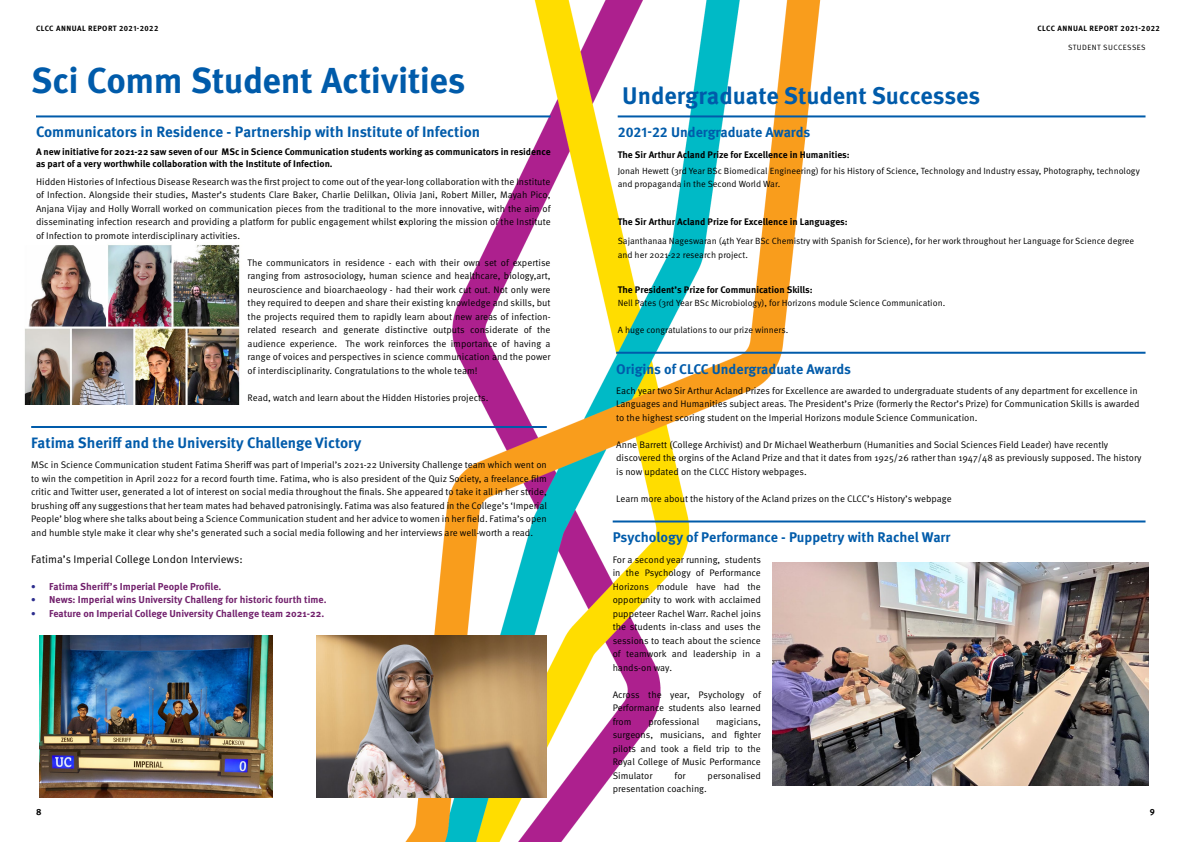
<style>
.page{position:relative;width:1191px;height:842px;background:#fff}
.page>*{position:absolute;margin:0;border:0;box-sizing:border-box;transform-origin:0 0}
.t1{font:700 36px "Meta OT";letter-spacing:-.01em;color:#005baa}
.t2{font:700 24px "Meta OT";letter-spacing:-.005em;color:#005baa}
.t3{font:700 15px "Meta OT";color:#005baa}
.t4{font:700 14px "Meta OT";color:#005baa}
.t5{font:11px "Meta OT Norm";color:#000}
.t6{font:700 10px "Meta OT";color:#72216d}
.t7{font:9.5px/13.5px "Meta OT Norm";color:#000;text-align:justify}
.t8{font:700 9.5px/11.4px "Meta OT";color:#000}
.t9{font:9px/13.5px "Meta OT Norm";color:#000}
.t10{font:700 9px "Meta OT";color:#000}
.t11{font:700 7.6px "Meta OT";letter-spacing:.05em;color:#000}
.t12{font:7.6px "Meta OT Norm";letter-spacing:.06em;color:#000}
.s1{font-family:"Meta OT";font-weight:700}
.s2{font-size:9.5px;color:#2d2e8e}
</style>
<div class="page">
<img style="left:396px;top:0;width:433px;height:842px">
<hr style="left:617px;top:115px;width:528px;height:2px;background:#005baa">
<hr style="left:616px;top:352px;width:529px;height:2px;background:#005baa">
<hr style="left:612px;top:520px;width:533px;height:2px;background:#005baa">
<img style="left:773px;top:563px;width:375px;height:222px">
<img style="left:24px;top:244px;width:216px;height:160px">
<hr style="left:36px;top:115px;width:514px;height:2px;background:#005baa">
<img style="left:317px;top:635px;width:230px;height:162px">
<img style="left:40px;top:636px;width:233px;height:161px">
<hr style="left:31px;top:426px;width:516px;height:2px;background:#005baa">
<p class="t11" style="left:36px;top:24px;width:124px">CLCC ANNUAL REPORT 2021-2022</p>
<p class="t11" style="left:1037px;top:24px;width:124px">CLCC ANNUAL REPORT 2021-2022</p>
<h1 class="t1" style="left:31px;top:58px;width:436px">Sci Comm Student Activities</h1>
<h3 class="t3" style="left:36px;top:123px;width:445px">Communicators in Residence - Partnership with Institute of Infection</h3>
<p class="t8" style="left:36px;top:146px;width:516px">A new initiative for 2021-22 saw seven of our MSc in Science Communication students working as communicators in residence as part of a very worthwhile collaboration with the Institute of Infection.</p>
<p class="t7" style="left:36px;top:175px;width:516px">Hidden Histories of Infectious Disease Research was the first project to come out of the year-long collaboration with the Institute of Infection. Alongside their studies, Master’s students Clare Baker, Charlie Delilkan, Olivia Jani, Robert Miller, Mayah Pico, Anjana Vijay and Holly Worrall worked on communication pieces from the traditional to the more innovative, with the aim of disseminating infection research and providing a platform for public engagement whilst <span class="s1">e</span>xploring the mission of the Institute of Infection to promote interdisciplinary activities.</p>
<p class="t7" style="left:248px;top:256px;width:304px">The communicators in residence - each with their own set of expertise ranging from astrosociology, human science and healthcare, biology,art, neuroscience and bioarchaeology - had their work cut out. Not only were they required to deepen and share their existing knowledge and skills, but the projects required them to rapidly learn about new areas of infection&shy;related research and generate distinctive outputs considerate of the audience experience. The work reinforces the importance of having a range of voices and perspectives in science communication and the power of interdisciplinarity. Congratulations to the whole team!</p>
<p class="t7" style="left:248px;top:391px;width:242px">Read, watch and learn about the Hidden Histories projects.</p>
<h3 class="t3" style="left:31px;top:433px;width:332px">Fatima Sheriff and the University Challenge Victory</h3>
<p class="t7" style="left:31px;top:458px;width:517px">MSc in Science Communication student Fatima Sheriff was part of Imperial’s 2021-22 University Challenge team which went on to win the competition in April 2022 for a record fourth time. Fatima, who is also president of the Quiz Society, a freelance film critic and Twitter user, generated a lot of interest on social media throughout the finals. She appeared to take it all in her stride, brushing off any suggestions that her team mates had behaved patronisingly. Fatima was also featured in the College’s ‘Imperial People’ blog where she talks about being a Science Communication student and her advice to women in her field. Fatima’s open and humble style make it clear why she’s generated such a social media following and her interviews are well-worth a read.</p>
<p class="t5" style="left:31px;top:552px;width:213px">Fatima’s Imperial College London Interviews:</p>
<p class="t6" style="left:31px;top:580px;width:192px"><span class="s2">•</span> Fatima Sheriff’s Imperial People Profile.</p>
<p class="t6" style="left:31px;top:593px;width:297px"><span class="s2">•</span> News: Imperial wins University Challeng for historic fourth time.</p>
<p class="t6" style="left:31px;top:607px;width:294px"><span class="s2">•</span> Feature on Imperial College University Challenge team 2021-22.</p>
<p class="t12" style="left:1068px;top:43px;width:79px">STUDENT SUCCESSES</p>
<h2 class="t2" style="left:622px;top:80px;width:359px">Undergraduate Student Successes</h2>
<h3 class="t4" style="left:617px;top:124px;width:194px">2021-22 Undergraduate Awards</h3>
<p class="t8" style="left:617px;top:149px;width:234px">The Sir Arthur Acland Prize for Excellence in Humanities:</p>
<p class="t9" style="left:617px;top:164px;width:523px">Jonah Hewett (3rd Year BSc Biomedical Engineering) for his History of Science, Technology and Industry essay, Photography, technology and propaganda in the Second World War.</p>
<p class="t8" style="left:617px;top:216px;width:231px">The Sir Arthur Acland Prize for Excellence in Languages:</p>
<p class="t9" style="left:617px;top:234px;width:518px">Sajanthanaa Nageswaran (4th Year BSc Chemistry with Spanish for Science), for her work throughout her Language for Science degree and her 2021-22 research project.</p>
<p class="t8" style="left:617px;top:284px;width:197px">The President’s Prize for Communication Skills:</p>
<p class="t9" style="left:617px;top:296px;width:329px">Nell Pates (3rd Year BSc Microbiology), for Horizons module Science Communication.</p>
<p class="t9" style="left:617px;top:323px;width:172px">A huge congratulations to our prize winners.</p>
<h3 class="t4" style="left:616px;top:360px;width:236px">Origins of CLCC Undergraduate Awards</h3>
<p class="t7" style="left:616px;top:384px;width:525px;text-align:left">Each year two Sir Arthur Acland Prizes for Excellence are awarded to undergraduate students of any department for excellence in<br>Languages and Humanities subject areas. The President’s Prize (formerly the Rector’s Prize) for Communication Skills is awarded to the highest scoring student on the Imperial Horizons module Science Communication.</p>
<p class="t7" style="left:616px;top:438px;width:527px;text-align:left">Anne Barrett (College Archivist) and Dr Michael Weatherburn (Humanities and Social Sciences Field Leader) have recently discovered the orgins of the Acland Prize and that it dates from 1925/26 rather than 1947/48 as previously supposed. The history is now updated on the CLCC History webpages.</p>
<p class="t7" style="left:616px;top:492px;width:337px">Learn more about the history of the Acland prizes on the CLCC’s History’s webpage</p>
<h3 class="t4" style="left:612px;top:529px;width:339px">Psychology of Performance - Puppetry with Rachel Warr</h3>
<p class="t7" style="left:612px;top:553px;width:150px">For a second year running, students in the Psychology of Performance Horizons module have had the opportunity to work with acclaimed puppeteer Rachel Warr. Rachel joins the students in-class and uses the sessions to teach about the science of teamwork and leadership in a hands-on way.</p>
<p class="t7" style="left:612px;top:688px;width:150px">Across the year, Psychology of Performance students also learned from</p>
<p class="t7" style="left:648px;top:715px;width:52px">professional</p>
<p class="t7" style="left:612px;top:715px;width:150px;text-indent:104px">magicians, surgeons, musicians, and fighter pilots and took a field trip to the Royal College of Music Performance Simulator</p>
<p class="t7" style="left:674px;top:769px;width:13px">for</p>
<p class="t7" style="left:707px;top:769px;width:55px">personalised</p>
<p class="t7" style="left:612px;top:782px;width:96px">presentation coaching.</p>
<p class="t10" style="left:36px;top:806px;width:7px">8</p>
<p class="t10" style="left:1149px;top:806px;width:7px">9</p>
</div>
